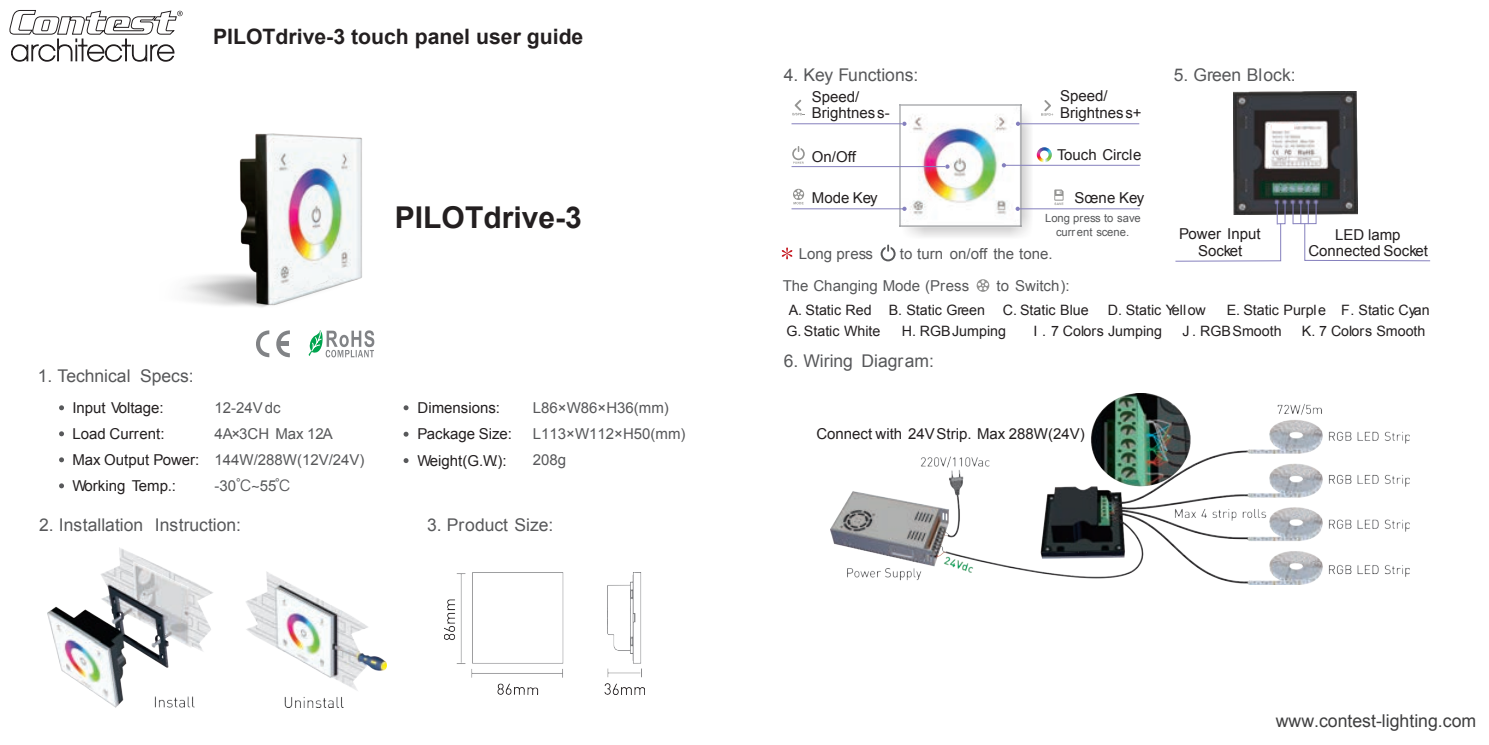
<style>
.page{position:relative;width:1489px;height:745px;background:#fff}
.page>*{position:absolute;margin:0;border:0;box-sizing:border-box;transform-origin:0 0}
.t1{font:700 30px "Arial";color:#231f20}
.t2{font:700 21.25px "Arial";color:#231f20}
.t3{font:17.75px "Arial";color:#3f3f40}
.t4{font:17.5px "Arial";color:#57585a}
.t5{font:15px/25.8px "Arial";color:#231f20}
.t6{font:15px/25.8px "Arial";color:#57585a}
.t7{font:14.25px "Arial";color:#231f20}
.t8{font:11.25px/14.5px "Arial";color:#57585a;text-align:center}
.s1{font-family:"Hiragino Sans GB W3"}
</style>
<div class="page">
<img style="left:900px;top:104px;width:133px;height:133px">
<hr style="left:899px;top:104px;width:122px;height:1px;background:#a8aaad">
<hr style="left:899px;top:104px;width:1px;height:123px;background:#a8aaad">
<hr style="left:1020px;top:104px;width:1px;height:123px;background:#939598">
<hr style="left:899px;top:225px;width:122px;height:2px;background:#939598">
<img style="left:1233px;top:91px;width:124px;height:123px">
<img style="left:830px;top:393px;width:578px;height:191px">
<hr style="left:791px;top:123px;width:111px;height:1px;background:#8580bd">
<hr style="left:791px;top:208px;width:112px;height:1px;background:#8580bd">
<hr style="left:1017px;top:208px;width:122px;height:1px;background:#8580bd">
<hr style="left:1018px;top:123px;width:121px;height:1px;background:#8580bd">
<hr style="left:1003px;top:165px;width:136px;height:1px;background:#8580bd">
<hr style="left:791px;top:166px;width:154px;height:1px;background:#8580bd">
<svg style="left:1175px;top:200px;width:110px;height:62px"></svg>
<svg style="left:1291px;top:200px;width:139px;height:61px"></svg>
<svg style="left:781px;top:247px;width:12px;height:13px"></svg>
<svg style="left:880px;top:244px;width:15px;height:17px"></svg>
<svg style="left:945px;top:164px;width:4px;height:5px"></svg>
<svg style="left:902px;top:206px;width:4px;height:5px"></svg>
<svg style="left:902px;top:122px;width:4px;height:4px"></svg>
<svg style="left:1015px;top:122px;width:5px;height:4px"></svg>
<svg style="left:1001px;top:163px;width:5px;height:4px"></svg>
<svg style="left:1015px;top:206px;width:4px;height:5px"></svg>
<img style="left:1036px;top:147px;width:15px;height:15px">
<svg style="left:976px;top:279px;width:13px;height:13px"></svg>
<svg style="left:256px;top:330px;width:34px;height:27px"></svg>
<div style="left:279px;top:341px;width:9px;height:5px;background:#818386"></div>
<svg style="left:308px;top:330px;width:66px;height:27px"></svg>
<svg style="left:792px;top:146px;width:12px;height:17px"></svg>
<svg style="left:1041px;top:100px;width:12px;height:16px"></svg>
<svg style="left:792px;top:100px;width:12px;height:15px"></svg>
<svg style="left:1054px;top:189px;width:9px;height:16px"></svg>
<svg style="left:793px;top:189px;width:11px;height:15px"></svg>
<img style="left:184px;top:133px;width:178px;height:174px">
<svg style="left:59px;top:405px;width:5px;height:5px"></svg>
<svg style="left:59px;top:483px;width:5px;height:5px"></svg>
<svg style="left:59px;top:457px;width:5px;height:5px"></svg>
<svg style="left:59px;top:431px;width:5px;height:5px"></svg>
<svg style="left:403px;top:405px;width:5px;height:5px"></svg>
<svg style="left:403px;top:458px;width:5px;height:5px"></svg>
<svg style="left:403px;top:431px;width:5px;height:5px"></svg>
<img style="left:47px;top:547px;width:166px;height:161px">
<img style="left:444px;top:572px;width:200px;height:122px">
<img style="left:246px;top:571px;width:140px;height:135px">
<svg style="left:9px;top:10px;width:174px;height:52px"></svg>
<svg style="left:309px;top:273px;width:20px;height:14px"></svg>
<div style="left:1271px;top:124px;width:22px;height:6px;background:#fff"></div>
<h2 class="t2" style="left:213px;top:23px;width:372px">PILOTdrive-3 touch panel user guide</h2>
<h1 class="t1" style="left:395px;top:197px;width:188px">PILOTdrive-3</h1>
<p class="t4" style="left:38px;top:364px;width:157px">1. Technical Specs:</p>
<p class="t5" style="left:72px;top:395px;width:128px">Input Voltage:<br>Load Current:<br>Max Output Power:<br>Working Temp<span class="s1">.</span>:</p>
<p class="t6" style="left:214px;top:395px;width:152px">12-24Vdc<br>4A 3CH Max 12A<br>144W/288W(12V/24V) -30<span class="s1">℃~</span>55<span class="s1">℃</span></p>
<p class="t6" style="left:231px;top:421px;width:10px">×</p>
<p class="t5" style="left:417px;top:394px;width:96px;line-height:26.5px">Dimensions:<br>Package Size:<br>Weight(G.W.):</p>
<p class="t6" style="left:533px;top:394px;width:154px">L86×W86×H36(mm)<br>L113×W112×H50(mm)<br>208g</p>
<p class="t4" style="left:39px;top:512px;width:203px">2. Installation Instruction:</p>
<p class="t4" style="left:427px;top:512px;width:128px">3. Product Size:</p>
<p class="t4" style="left:783px;top:63px;width:136px">4. Key Functions:</p>
<p class="t4" style="left:1173px;top:63px;width:123px">5. Green Block:</p>
<p class="t5" style="left:811px;top:88px;width:79px;line-height:16.5px">Speed/<br>Brightness-</p>
<p class="t5" style="left:1060px;top:87px;width:83px;line-height:17.2px">Speed/<br>Brightness+</p>
<p class="t5" style="left:811px;top:143px;width:46px">On/Off</p>
<p class="t5" style="left:1057px;top:142px;width:86px">Touch Circle</p>
<p class="t5" style="left:811px;top:185px;width:67px">Mode Key</p>
<p class="t5" style="left:1074px;top:185px;width:71px">Scene Key</p>
<p class="t8" style="left:1045px;top:210px;width:97px">Long press to save current scene.</p>
<p class="t6" style="left:798px;top:241px;width:76px">Long press</p>
<p class="t6" style="left:899px;top:241px;width:154px">to turn on/off the tone.</p>
<p class="t5" style="left:1179px;top:225px;width:83px;line-height:17.5px;text-align:center">Power Input<br>Socket</p>
<p class="t5" style="left:1308px;top:226px;width:121px;line-height:16.8px;text-align:center">LED lamp<br>Connected Socket</p>
<p class="t6" style="left:782px;top:272px;width:188px">The Changing Mode (Press</p>
<p class="t6" style="left:996px;top:272px;width:75px">to Switch):</p>
<p class="t7" style="left:788px;top:301px;width:301px">A. Static Red B. Static Green C. Static Blue</p>
<p class="t7" style="left:1107px;top:301px;width:99px">D. Static Yellow</p>
<p class="t7" style="left:1226px;top:301px;width:204px">E. Static Purple F. Static Cyan</p>
<p class="t7" style="left:786px;top:321px;width:95px">G. Static White</p>
<p class="t7" style="left:901px;top:321px;width:106px">H. RGB Jumping</p>
<p class="t7" style="left:1033px;top:321px;width:130px">I . 7 Colors Jumping</p>
<p class="t7" style="left:1182px;top:321px;width:101px">J . RGB Smooth</p>
<p class="t7" style="left:1301px;top:321px;width:125px">K. 7 Colors Smooth</p>
<p class="t4" style="left:783px;top:349px;width:152px">6. Wiring Diagram:</p>
<p class="t5" style="left:816px;top:420px;width:270px">Connect with 24V Strip. Max 288W(24V)</p>
<p class="t3" style="left:1275px;top:709px;width:202px">www.contest-lighting.com</p>
</div>
